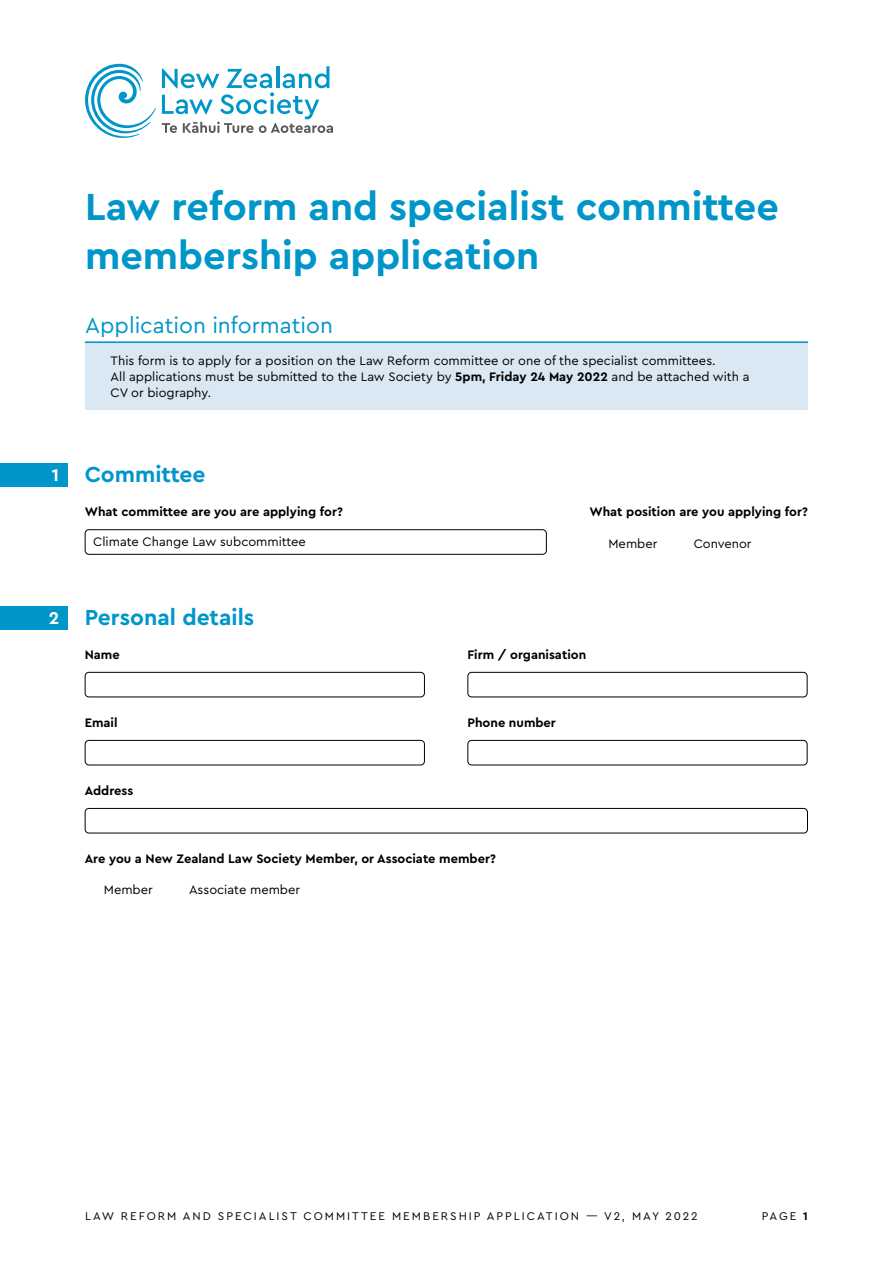
<style>
.page{position:relative;width:893px;height:1263px;background:#fff}
.page>*{position:absolute;margin:0;border:0;box-sizing:border-box;transform-origin:0 0}
.t1{font:700 39.6px/49.5px "Cera PRO";color:#0096c9}
.t2{font:700 22.8px "Cera PRO";color:#0096c9}
.t3{font:22.8px "Cera PRO";color:#0096c9}
.t4{font:700 18px "Cera PRO";color:#fff}
.t5{font:12.9px/16.4px "Cera PRO";color:#000}
.t6{font:700 12.9px "Cera PRO";color:#000}
.t7{font:11.7px "Cera PRO";letter-spacing:.17em;color:#000}
.s1{font-weight:700}
</style>
<div class="page">
<svg style="left:162px;top:66px;width:171px;height:67px"></svg>
<svg style="left:85px;top:64px;width:71px;height:74px"></svg>
<div style="left:85px;top:341px;width:723px;height:69px;background:#dae8f3"></div>
<hr style="left:85px;top:341px;width:723px;height:2px;background:#0096c9">
<div style="left:0;top:606px;width:68px;height:23px;background:#0096c9"></div>
<div style="left:0;top:463px;width:68px;height:24px;background:#0096c9"></div>
<div style="left:467px;top:672px;width:341px;height:25px;border:1px solid #000;border-radius:4px"></div>
<div style="left:85px;top:740px;width:340px;height:25px;border:1px solid #000;border-radius:4px"></div>
<div style="left:85px;top:808px;width:723px;height:25px;border:1px solid #000;border-radius:4px"></div>
<div style="left:467px;top:740px;width:341px;height:25px;border:1px solid #000;border-radius:4px"></div>
<div style="left:85px;top:672px;width:340px;height:25px;border:1px solid #000;border-radius:4px"></div>
<div style="left:85px;top:529px;width:462px;height:26px;border:1px solid #000;border-radius:4px"></div>
<h3 class="t4" style="left:52px;top:463px;width:9px">1</h3>
<h3 class="t4" style="left:49px;top:605px;width:12px">2</h3>
<h1 class="t1" style="left:85px;top:180px;width:695px">Law reform and specialist committee membership application</h1>
<h2 class="t3" style="left:85px;top:310px;width:249px">Application information</h2>
<p class="t5" style="left:111px;top:352px;width:640px">This form is to apply for a position on the Law Reform committee or one of the specialist committees.<br>All applications must be submitted to the Law Society by <span class="s1">5pm, Friday 24 May 2022</span> and be attached with a<br>CV or biography.</p>
<h2 class="t2" style="left:85px;top:460px;width:122px">Committee</h2>
<p class="t6" style="left:85px;top:504px;width:260px">What committee are you are applying for?</p>
<p class="t5" style="left:93px;top:533px;width:214px">Climate Change Law subcommittee</p>
<h2 class="t2" style="left:85px;top:602px;width:171px">Personal details</h2>
<p class="t6" style="left:589px;top:504px;width:220px">What position are you applying for?</p>
<p class="t5" style="left:608px;top:535px;width:50px">Member</p>
<p class="t5" style="left:694px;top:535px;width:59px">Convenor</p>
<p class="t6" style="left:85px;top:646px;width:37px">Name</p>
<p class="t6" style="left:467px;top:646px;width:120px">Firm / organisation</p>
<p class="t6" style="left:85px;top:714px;width:34px">Email</p>
<p class="t6" style="left:85px;top:782px;width:50px">Address</p>
<p class="t6" style="left:467px;top:714px;width:90px">Phone number</p>
<p class="t6" style="left:85px;top:850px;width:413px">Are you a New Zealand Law Society Member, or Associate member?</p>
<p class="t5" style="left:104px;top:881px;width:50px">Member</p>
<p class="t5" style="left:189px;top:881px;width:113px">Associate member</p>
<p class="t7" style="left:85px;top:1209px;width:614px">LAW REFORM AND SPECIALIST COMMITTEE MEMBERSHIP APPLICATION — V2, MAY 2022</p>
<p class="t7" style="left:762px;top:1209px;width:48px">PAGE <span class="s1">1</span></p>
</div>
